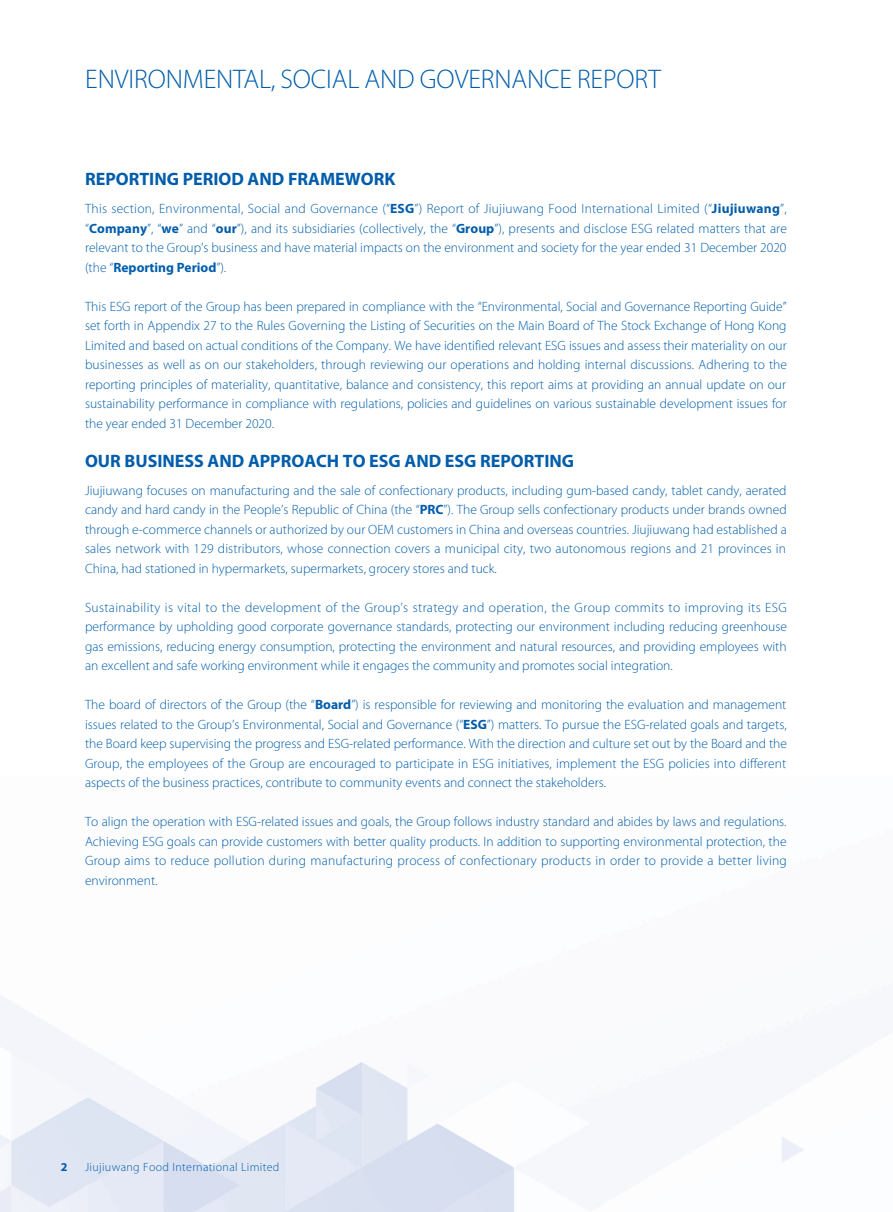
<style>
.page{position:relative;width:893px;height:1212px;background:#fff}
.page>*{position:absolute;margin:0;border:0;box-sizing:border-box;transform-origin:0 0}
.t1{font:300 27px "Myriad Pro";letter-spacing:-.005em;color:#015dab}
._01_H1{font:700 18px "Myriad Pro";color:#015dab}
._00_txt{font:300 13.5px/19.5px "Myriad Pro";color:#015dab;text-align:justify}
.t2{font:300 12px "Myriad Pro";letter-spacing:.03em;color:#015dab}
.t3{font:700 12px "Myriad Pro";color:#015dab}
.s1{font-weight:700}
</style>
<div class="page">
<img style="left:0;top:995px;width:888px;height:217px">
<p class="t1" style="left:85px;top:63px;width:577px">ENVIRONMENTAL, SOCIAL AND GOVERNANCE REPORT</p>
<p class="_01_H1" style="left:85px;top:167px;width:312px">REPORTING PERIOD AND FRAMEWORK</p>
<p class="_00_txt" style="left:85px;top:199px;width:703px">This section, Environmental, Social and Governance (“<span class="s1">ESG</span>”) Report of Jiujiuwang Food International Limited (“<span class="s1">Jiujiuwang</span>”, “<span class="s1">Company</span>”, “<span class="s1">we</span>” and “<span class="s1">our</span>”), and its subsidiaries (collectively, the “<span class="s1">Group</span>”), presents and disclose ESG related matters that are relevant to the Group’s business and have material impacts on the environment and society for the year ended 31 December 2020 (the “<span class="s1">Reporting Period</span>”).</p>
<p class="_00_txt" style="left:85px;top:296px;width:704px">This ESG report of the Group has been prepared in compliance with the “Environmental, Social and Governance Reporting Guide” set forth in Appendix 27 to the Rules Governing the Listing of Securities on the Main Board of The Stock Exchange of Hong Kong Limited and based on actual conditions of the Company. We have identified relevant ESG issues and assess their materiality on our businesses as well as on our stakeholders, through reviewing our operations and holding internal discussions. Adhering to the reporting principles of materiality, quantitative, balance and consistency, this report aims at providing an annual update on our sustainability performance in compliance with regulations, policies and guidelines on various sustainable development issues for the year ended 31 December 2020.</p>
<p class="_01_H1" style="left:85px;top:449px;width:491px">OUR BUSINESS AND APPROACH TO ESG AND ESG REPORTING</p>
<p class="_00_txt" style="left:85px;top:480px;width:703px">Jiujiuwang focuses on manufacturing and the sale of confectionary products, including gum-based candy, tablet candy, aerated candy and hard candy in the People’s Republic of China (the “<span class="s1">PRC</span>”). The Group sells confectionary products under brands owned through e-commerce channels or authorized by our OEM customers in China and overseas countries. Jiujiuwang had established a sales network with 129 distributors, whose connection covers a municipal city, two autonomous regions and 21 provinces in China, had stationed in hypermarkets, supermarkets, grocery stores and tuck.</p>
<p class="_00_txt" style="left:85px;top:597px;width:703px">Sustainability is vital to the development of the Group’s strategy and operation, the Group commits to improving its ESG performance by upholding good corporate governance standards, protecting our environment including reducing greenhouse gas emissions, reducing energy consumption, protecting the environment and natural resources, and providing employees with an excellent and safe working environment while it engages the community and promotes social integration.</p>
<p class="_00_txt" style="left:85px;top:695px;width:703px">The board of directors of the Group (the “<span class="s1">Board</span>”) is responsible for reviewing and monitoring the evaluation and management issues related to the Group’s Environmental, Social and Governance (“<span class="s1">ESG</span>”) matters. To pursue the ESG-related goals and targets, the Board keep supervising the progress and ESG-related performance. With the direction and culture set out by the Board and the Group, the employees of the Group are encouraged to participate in ESG initiatives, implement the ESG policies into different aspects of the business practices, contribute to community events and connect the stakeholders.</p>
<p class="_00_txt" style="left:85px;top:812px;width:703px">To align the operation with ESG-related issues and goals, the Group follows industry standard and abides by laws and regulations.<br>Achieving ESG goals can provide customers with better quality products. In addition to supporting environmental protection, the Group aims to reduce pollution during manufacturing process of confectionary products in order to provide a better living environment.</p>
<p class="t3" style="left:61px;top:1159px;width:8px">2</p>
<p class="t2" style="left:85px;top:1160px;width:196px">Jiujiuwang Food International Limited</p>
</div>
